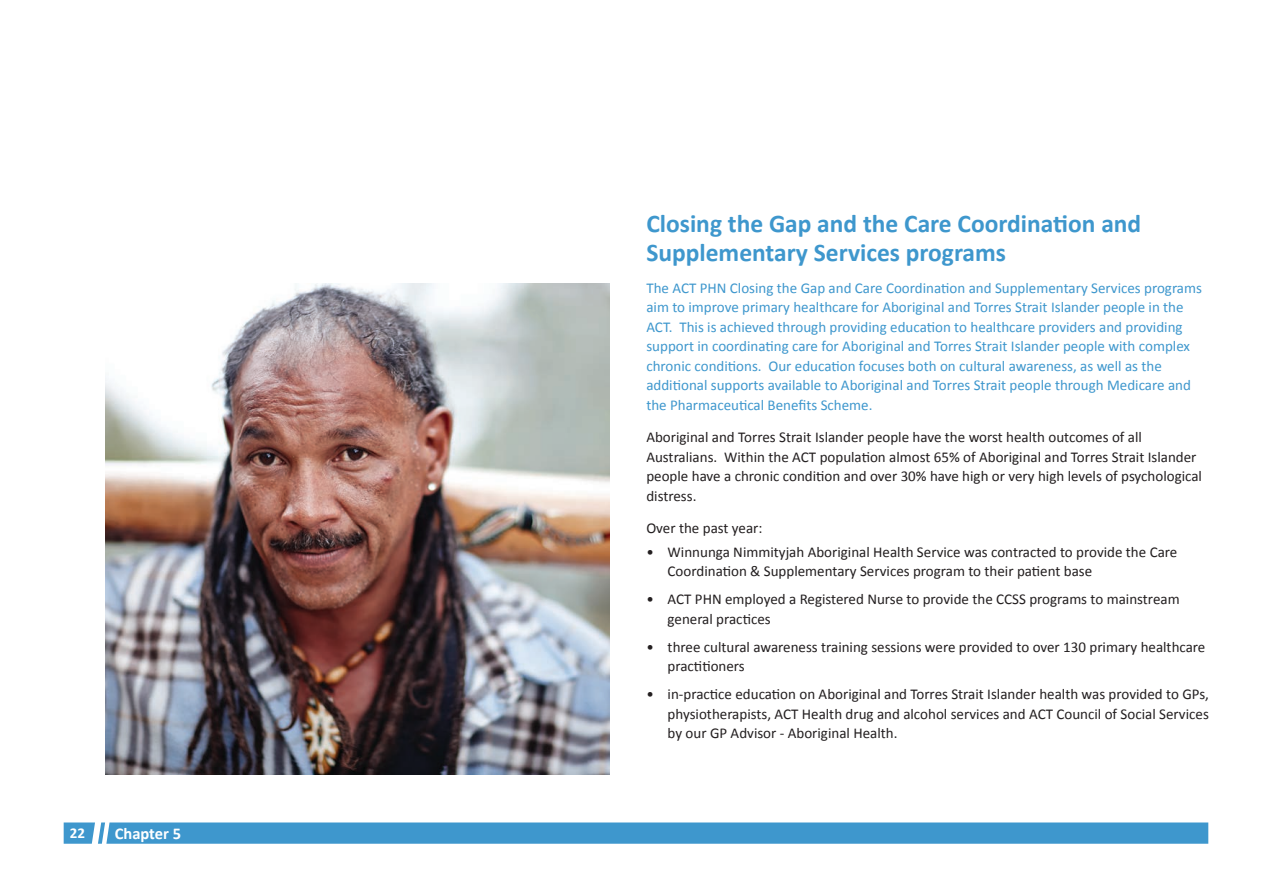
<style>
.page{position:relative;width:1263px;height:893px;background:#fff}
.page>*{position:absolute;margin:0;border:0;box-sizing:border-box;transform-origin:0 0}
.t1{font:700 25.5px/28.5px "Calibri";color:#3e97cd}
.t2{font:700 16.5px "Calibri";color:#fff}
.body{font:15px/19.5px "Calibri";color:#231f20}
.body-2{font:15px/19.5px "Calibri";color:#3e97cd}
.before_bullet_gap{font:15px "Calibri";color:#231f20}
.t3{font:700 15px "Calibri";color:#fff}
</style>
<div class="page">
<svg style="left:64px;top:822px;width:1144px;height:22px;background:#469bcf"></svg>
<img style="left:105px;top:283px;width:505px;height:491px">
<p class="t3" style="left:69px;top:827px;width:17px">2222</p>
<p class="t2" style="left:115px;top:823px;width:68px">Chapter 5</p>
<p class="t1" style="left:646px;top:208px;width:496px">Closing the Gap and the Care Coordination and<br>Supplementary Services programs</p>
<p class="body-2" style="left:646px;top:277px;width:557px">The ACT PHN Closing the Gap and Care Coordination and Supplementary Services programs aim to improve primary healthcare for Aboriginal and Torres Strait Islander people in the ACT. This is achieved through providing education to healthcare providers and providing support in coordinating care for Aboriginal and Torres Strait Islander people with complex chronic conditions. Our education focuses both on cultural awareness, as well as the additional supports available to Aboriginal and Torres Strait people through Medicare and the Pharmaceutical Benefits Scheme.</p>
<p class="body" style="left:646px;top:427px;width:557px">Aboriginal and Torres Strait Islander people have the worst health outcomes of all Australians. Within the ACT population almost 65% of Aboriginal and Torres Strait Islander people have a chronic condition and over 30% have high or very high levels of psychological distress.</p>
<p class="before_bullet_gap" style="left:646px;top:519px;width:118px">Over the past year:</p>
<p class="body" style="left:668px;top:541px;width:511px;text-indent:-21px">• Winnunga Nimmityjah Aboriginal Health Service was contracted to provide the Care<br>Coordination &amp; Supplementary Services program to their patient base</p>
<p class="body" style="left:668px;top:589px;width:513px;text-indent:-21px">• ACT PHN employed a Registered Nurse to provide the CCSS programs to mainstream general practices</p>
<p class="body" style="left:668px;top:636px;width:539px;text-indent:-21px">• three cultural awareness training sessions were provided to over 130 primary healthcare practitioners</p>
<p class="body" style="left:668px;top:684px;width:543px;text-align:justify;text-indent:-21px">• in-practice education on Aboriginal and Torres Strait Islander health was provided to GPs, physiotherapists, ACT Health drug and alcohol services and ACT Council of Social Services by our GP Advisor - Aboriginal Health.</p>
</div>
